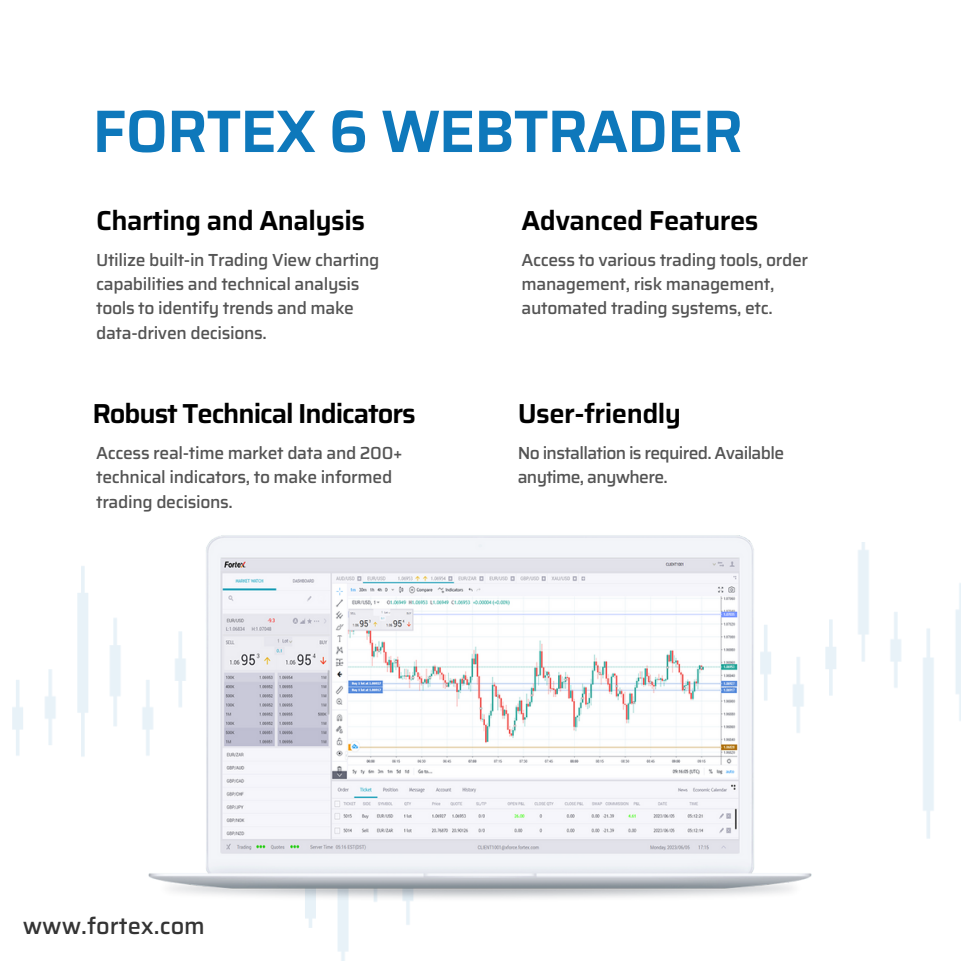
<style>
.page{position:relative;width:961px;height:961px;background:#fff}
.page>*{position:absolute;margin:0;border:0;box-sizing:border-box;transform-origin:0 0}
.t1{font:600 60px "Saira";letter-spacing:-.02em;color:#0e78bb}
.t2{font:600 27.5px "Saira";letter-spacing:-.02em;color:#000}
.t3{font:600 27.5px "Saira";letter-spacing:-.04em;color:#000}
.t4{font:500 23.62px "Saira";color:#343434}
.t5{font:500 17.5px/24.4px "Saira";letter-spacing:-.02em;color:#545454}
.t6{font:500 17.5px/24.4px "Saira";letter-spacing:-.04em;color:#545454}
</style>
<div class="page">
<img style="left:12px;top:550px;width:949px;height:411px">
<img style="left:96px;top:535px;width:769px;height:391px">
<p class="t1" style="left:92px;top:84px;width:652px">FORTEX 6 WEBTRADER</p>
<p class="t2" style="left:96px;top:199px;width:270px">Charting and Analysis</p>
<p class="t5" style="left:96px;top:247px;width:285px">Utilize built-in Trading View charting capabilities and technical analysis tools to identify trends and make data-driven decisions.</p>
<p class="t3" style="left:92px;top:392px;width:325px">Robust Technical Indicators</p>
<p class="t5" style="left:96px;top:441px;width:308px">Access real-time market data and 200+ technical indicators, to make informed trading decisions.</p>
<p class="t2" style="left:521px;top:199px;width:239px">Advanced Features</p>
<p class="t5" style="left:521px;top:247px;width:288px">Access to various trading tools, order management, risk management, automated trading systems, etc.</p>
<p class="t2" style="left:518px;top:392px;width:165px">User-friendly</p>
<p class="t6" style="left:518px;top:441px;width:268px">No installation is required. Available anytime, anywhere.</p>
<p class="t4" style="left:23px;top:907px;width:184px">www.fortex.com</p>
</div>
